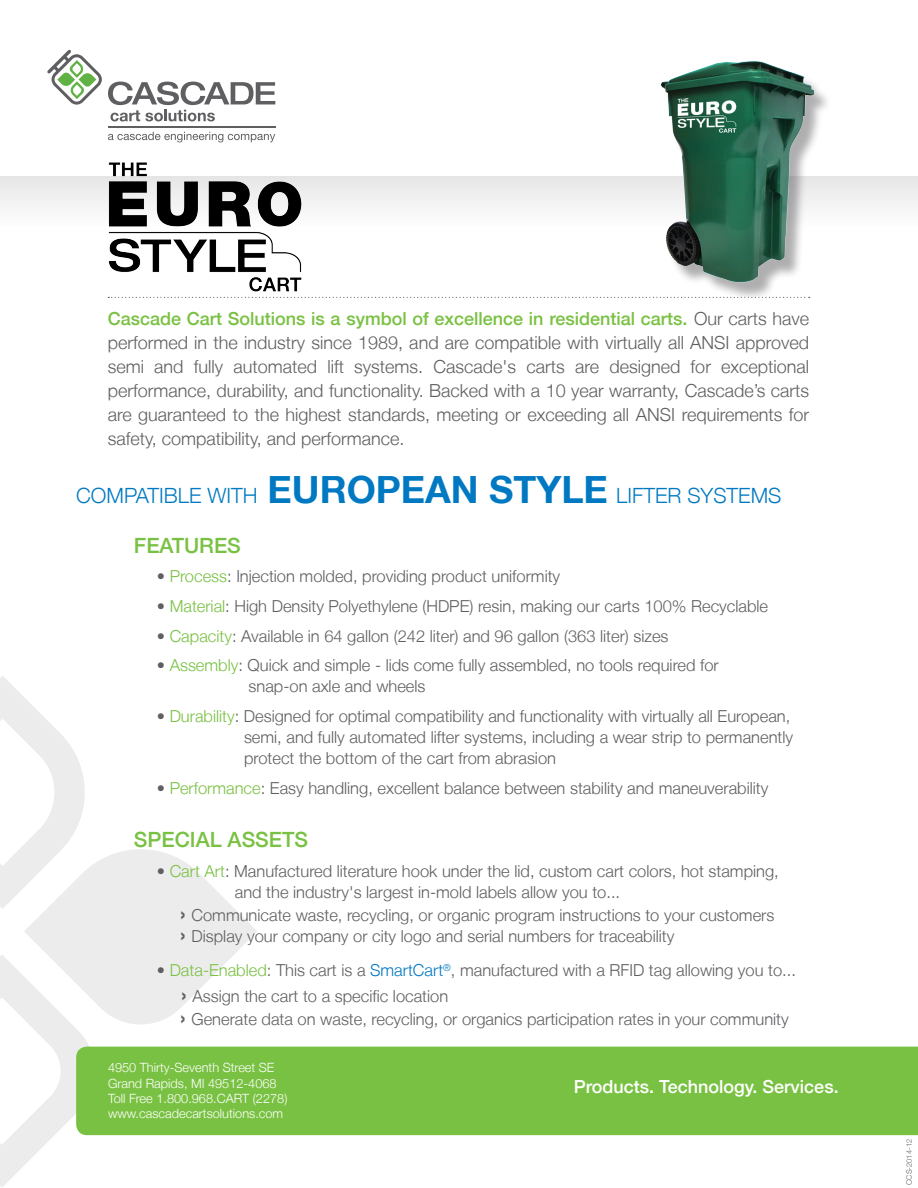
<style>
.page{position:relative;width:918px;height:1188px;background:#fff}
.page>*{position:absolute;margin:0;border:0;box-sizing:border-box;transform-origin:0 0}
.Subheads{font:700 37.5px "Helvetica Neue LT";color:#0079c2}
.Subheads-2{font:300 21px "Helvetica Neue LT";color:#0079c2}
.Subheads-3{font:500 21px "Helvetica Neue LT";color:#79c142}
.Subheads-4{font:300 18px/24px "Helvetica Neue LT";color:#5f5f62;text-align:justify}
.t1{font:500 18px "Helvetica Neue LT";color:#fff}
.Subheads-5{font:300 16.5px/21px "Helvetica Neue LT";color:#5f5f62}
.t2{font:300 12.75px/15.3px "Helvetica Neue LT";color:#fff}
.Subheads-6{font:300 7.5px "Helvetica Neue LT";color:#666}
.s1{font-weight:500;color:#79c142}
.s2{font-weight:500}
.s3{color:#79c142}
.s4{font-weight:700;font-size:21px}
.s5{color:#0079c2}
</style>
<div class="page">
<svg style="left:0;top:955px;width:101px;height:232px"></svg>
<svg style="left:24px;top:849px;width:233px;height:181px;fill:#ececec"></svg>
<svg style="left:0;top:676px;width:93px;height:233px"></svg>
<div style="left:0;top:176px;width:918px;height:51px;background:#f2f2f2"></div>
<div style="left:76px;top:1047px;width:842px;height:88px;background:#79c142"></div>
<svg style="left:47px;top:50px;width:55px;height:55px"></svg>
<svg style="left:108px;top:82px;width:167px;height:39px"></svg>
<hr style="left:108px;top:126px;width:167px;height:1px;background:#5f5f62">
<svg style="left:108px;top:132px;width:167px;height:10px"></svg>
<svg style="left:108px;top:297px;width:702px;height:1px"></svg>
<div style="left:663px;top:64px;width:169px;height:233px;background:#5f5f62;opacity:.5"></div>
<img style="left:654px;top:61px;width:165px;height:226px">
<img style="left:108px;top:162px;width:194px;height:135px">
<p class="Subheads-4" style="left:108px;top:306px;width:703px"><span class="s1">Cascade Cart Solutions is a symbol of excellence in residential carts.</span> Our carts have performed in the industry since 1989, and are compatible with virtually all ANSI approved semi and fully automated lift systems. Cascade's carts are designed for exceptional performance, durability, and functionality. Backed with a 10 year warranty, Cascade’s carts are guaranteed to the highest standards, meeting or exceeding all ANSI requirements for safety, compatibility, and performance.</p>
<p class="Subheads-2" style="left:76px;top:482px;width:183px">COMPATIBLE WITH</p>
<p class="Subheads" style="left:268px;top:467px;width:342px">EUROPEAN STYLE</p>
<p class="Subheads-2" style="left:616px;top:482px;width:167px">LIFTER SYSTEMS</p>
<p class="Subheads-3" style="left:134px;top:533px;width:108px">FEATURES</p>
<p class="Subheads-5" style="left:157px;top:566px;width:405px"><span class="s2">•</span> <span class="s3">Process</span>: Injection molded, providing product uniformity</p>
<p class="Subheads-5" style="left:157px;top:595px;width:613px"><span class="s2">•</span> <span class="s3">Material</span>: High Density Polyethylene (HDPE) resin, making our carts 100% Recyclable</p>
<p class="Subheads-5" style="left:157px;top:625px;width:513px"><span class="s2">•</span> <span class="s3">Capacity</span>: Available in 64 gallon (242 liter) and 96 gallon (363 liter) sizes</p>
<p class="Subheads-5" style="left:249px;top:655px;width:472px;text-indent:-92px"><span class="s2">•</span> <span class="s3">Assembly</span>: Quick and simple - lids come fully assembled, no tools required for snap-on axle and wheels</p>
<p class="Subheads-5" style="left:244px;top:705px;width:551px;text-indent:-87px"><span class="s2">•</span> <span class="s3">Durability</span>: Designed for optimal compatibility and functionality with virtually all European, semi, and fully automated lifter systems, including a wear strip to permanently protect the bottom of the cart from abrasion</p>
<p class="Subheads-5" style="left:157px;top:777px;width:613px"><span class="s2">•</span> <span class="s3">Performance</span>: Easy handling, excellent balance between stability and maneuverability</p>
<p class="Subheads-3" style="left:134px;top:827px;width:176px">SPECIAL ASSETS</p>
<p class="Subheads-5" style="left:235px;top:860px;width:545px;text-indent:-78px">• <span class="s3">Cart Art</span>: Manufactured literature hook under the lid, custom cart colors, hot stamping, and the industry's largest in-mold labels allow you to...</p>
<p class="Subheads-5" style="left:181px;top:904px;width:595px"><span class="s4">›</span> Communicate waste, recycling, or organic program instructions to your customers <span class="s4">›</span> Display your company or city logo and serial numbers for traceability</p>
<p class="Subheads-5" style="left:182px;top:957px;width:616px;line-height:25.5px;text-indent:-25px">• <span class="s3">Data-Enabled</span>: This cart is a <span class="s5">SmartCart</span><sup>®</sup>, manufactured with a RFID tag allowing you to... <span class="s4">›</span> Assign the cart to a specific location</p>
<p class="Subheads-5" style="left:181px;top:1009px;width:610px"><span class="s4">›</span> Generate data on waste, recycling, or organics participation rates in your community</p>
<p class="t2" style="left:108px;top:1060px;width:181px">4950 Thirty-Seventh Street SE<br>Grand Rapids, MI 49512-4068<br>Toll Free 1.800.968.CART (2278)</p>
<p class="t2" style="left:108px;top:1106px;width:177px">www.cascadecartsolutions.com</p>
<p class="t1" style="left:574px;top:1075px;width:266px">Products. Technology. Services.</p>
<p class="Subheads-6" style="left:904px;top:1185px;width:47px;rotate:-90deg">CCS-2014-12</p>
</div>
